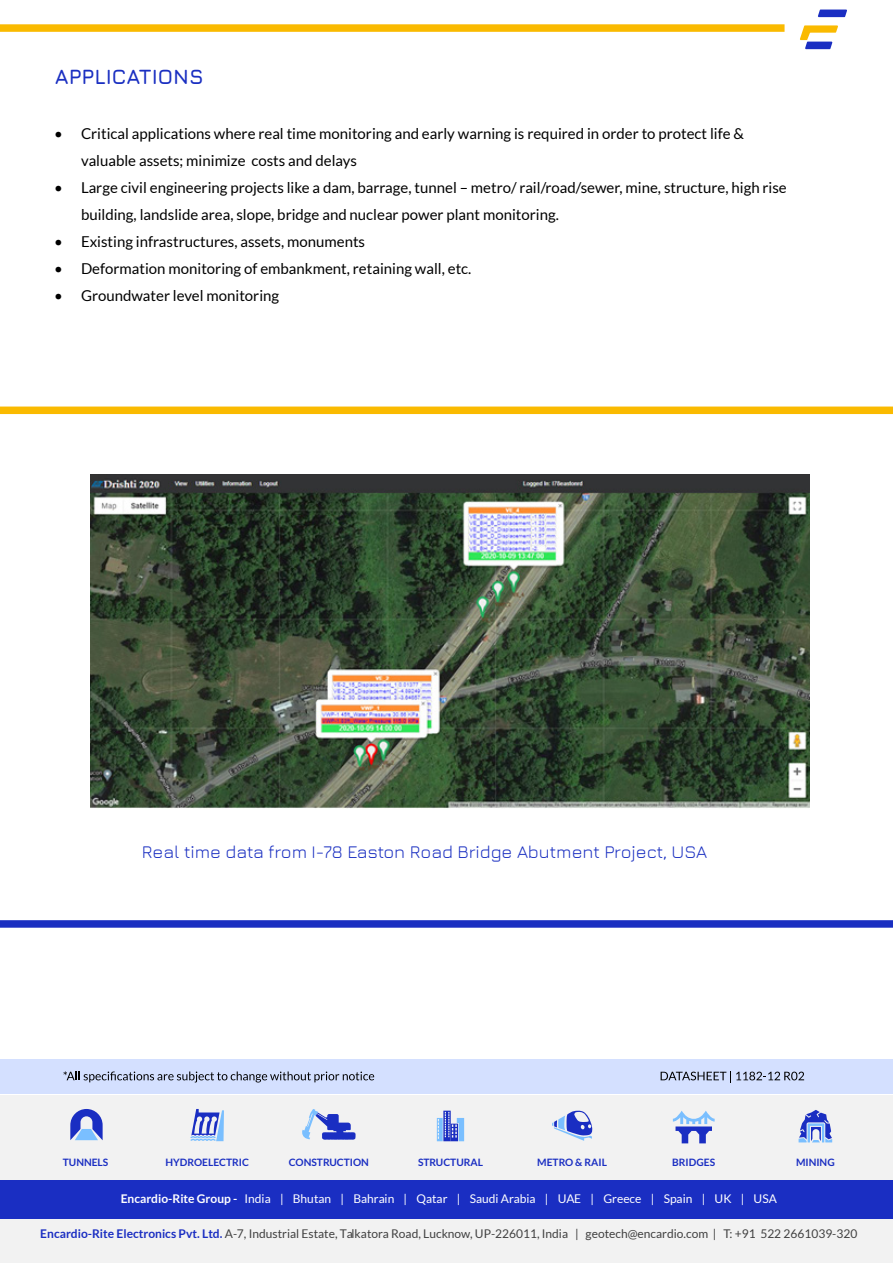
<style>
.page{position:relative;width:893px;height:1263px;background:#fff}
.page>*{position:absolute;margin:0;border:0;box-sizing:border-box;transform-origin:0 0}
.t1{font:700 21px "Jura";color:#1a2fc1}
.t2{font:18px "Jura";color:#1a2fc1}
.t3{font:15px/27px "Lato";color:#000}
.t4{font:12px "Lato";color:#404040}
.t5{font:12px "Lato";color:#fff}
.t6{font:700 10.2px "Lato";color:#1a2ec2}
.s1{font-weight:700}
.s2{font-weight:700;color:#1a2ec2}
</style>
<div class="page">
<svg style="left:818px;top:10px;width:29px;height:7px"></svg>
<svg style="left:800px;top:25px;width:38px;height:24px"></svg>
<div style="left:0;top:24px;width:784px;height:8px;background:#faba00"></div>
<img style="left:90px;top:475px;width:720px;height:334px">
<div style="left:0;top:920px;width:893px;height:8px;background:#1a2fc1"></div>
<div style="left:0;top:407px;width:893px;height:7px;background:#faba00"></div>
<div style="left:0;top:1060px;width:893px;height:34px;background:#d4e0ff"></div>
<svg style="left:63px;top:1071px;width:311px;height:11px"></svg>
<svg style="left:661px;top:1071px;width:143px;height:11px"></svg>
<div style="left:0;top:1096px;width:893px;height:167px;background:#f2f2f2"></div>
<div style="left:0;top:1180px;width:893px;height:38px;background:#1a2ec2"></div>
<svg style="left:70px;top:1109px;width:33px;height:31px"></svg>
<svg style="left:190px;top:1109px;width:34px;height:32px"></svg>
<svg style="left:302px;top:1109px;width:54px;height:31px"></svg>
<svg style="left:552px;top:1110px;width:40px;height:31px"></svg>
<svg style="left:673px;top:1111px;width:42px;height:32px"></svg>
<svg style="left:437px;top:1111px;width:27px;height:30px"></svg>
<svg style="left:799px;top:1110px;width:33px;height:32px"></svg>
<p class="t1" style="left:55px;top:61px;width:150px">APPLICATIONS</p>
<p class="t3" style="left:81px;top:120px;width:665px;text-indent:-27px">• Critical applications where real time monitoring and early warning is required in order to protect life &amp; valuable assets; minimize costs and delays</p>
<p class="t3" style="left:81px;top:174px;width:707px;text-indent:-27px">• Large civil engineering projects like a dam, barrage, tunnel – metro/ rail/road/sewer, mine, structure, high rise building, landslide area, slope, bridge and nuclear power plant monitoring.</p>
<p class="t3" style="left:54px;top:228px;width:313px">• Existing infrastructures, assets, monuments</p>
<p class="t3" style="left:54px;top:255px;width:419px">• Deformation monitoring of embankment, retaining wall, etc.</p>
<p class="t3" style="left:54px;top:282px;width:227px">• Groundwater level monitoring</p>
<p class="t2" style="left:142px;top:839px;width:567px">Real time data from I-78 Easton Road Bridge Abutment Project, USA</p>
<p class="t6" style="left:63px;top:1156px;width:47px">TUNNELS</p>
<p class="t6" style="left:166px;top:1156px;width:85px">HYDROELECTRIC</p>
<p class="t6" style="left:289px;top:1156px;width:82px">CONSTRUCTION</p>
<p class="t6" style="left:418px;top:1156px;width:66px">STRUCTURAL</p>
<p class="t6" style="left:537px;top:1156px;width:71px">METRO &amp; RAIL</p>
<p class="t6" style="left:672px;top:1156px;width:44px">BRIDGES</p>
<p class="t6" style="left:796px;top:1156px;width:40px">MINING</p>
<p class="t5" style="left:121px;top:1192px;width:658px"><span class="s1">Encardio-Rite Group -</span> India | Bhutan | Bahrain | Qatar | Saudi Arabia | UAE | Greece | Spain | UK | USA</p>
<p class="t4" style="left:40px;top:1227px;width:818px"><span class="s2">Encardio-Rite Electronics Pvt. Ltd.</span> A-7, Industrial Estate, Talkatora Road, Lucknow, UP-226011, India | geotech@encardio.com | T: +91 522 2661039-320</p>
</div>
